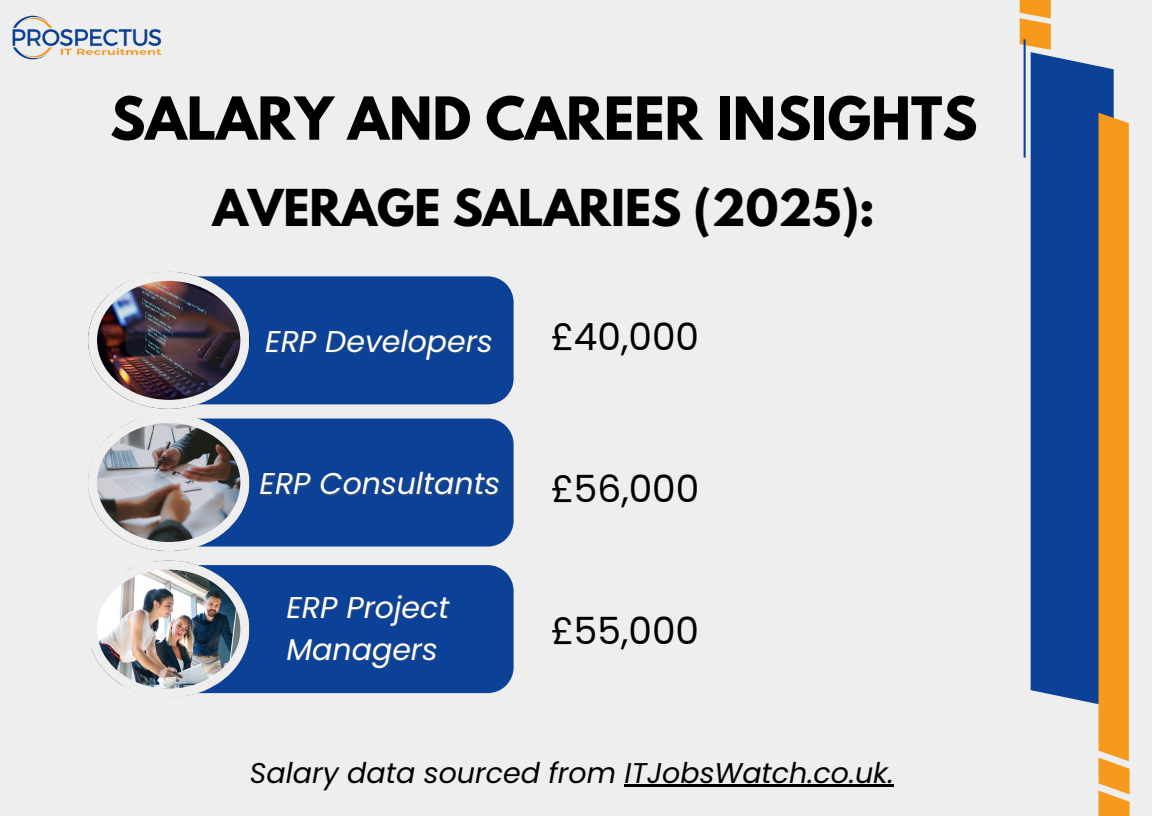
<style>
.page{position:relative;width:1152px;height:816px;background:#eee}
.page>*{position:absolute;margin:0;border:0;box-sizing:border-box;transform-origin:0 0}
.t1{font:700 52.5px "League Spartan";color:#000}
.t2{font:700 45px "League Spartan";color:#000}
.t3{font:37.5px "Poppins";color:#000}
.t4{font:italic 30px "Poppins";color:#fff}
.t5{font:italic 28.5px "Poppins";color:#000}
</style>
<div class="page">
<div style="left:249px;top:276px;width:265px;height:128px;background:#0b4298"></div>
<div style="left:249px;top:418px;width:265px;height:128px;background:#0b4298"></div>
<img style="left:88px;top:272px;width:161px;height:279px">
<div style="left:249px;top:565px;width:265px;height:128px;background:#0b4298"></div>
<img style="left:91px;top:560px;width:158px;height:137px">
<img style="left:12px;top:15px;width:150px;height:45px">
<div style="left:1031px;top:56px;width:83px;height:651px;background:#0b4298"></div>
<svg style="left:1099px;top:113px;width:31px;height:703px;background:#f69e27"></svg>
<svg style="left:1020px;top:0;width:31px;height:158px"></svg>
<hr style="left:625px;top:784px;width:269px;height:3px;background:#000">
<p class="t1" style="left:110px;top:92px;width:869px">SALARY AND CAREER INSIGHTS</p>
<p class="t2" style="left:213px;top:186px;width:664px">AVERAGE SALARIES (2025):</p>
<p class="t4" style="left:265px;top:320px;width:229px">ERP Developers</p>
<p class="t4" style="left:260px;top:463px;width:242px">ERP Consultants</p>
<p class="t4" style="left:287px;top:586px;width:164px">ERP Project</p>
<p class="t4" style="left:287px;top:628px;width:153px">Managers</p>
<h3 class="t3" style="left:551px;top:311px;width:150px">£40,000</h3>
<h3 class="t3" style="left:551px;top:462px;width:150px">£56,000</h3>
<h3 class="t3" style="left:551px;top:605px;width:150px">£55,000</h3>
<p class="t5" style="left:250px;top:752px;width:645px">Salary data sourced from ITJobsWatch.co.uk.</p>
</div>
